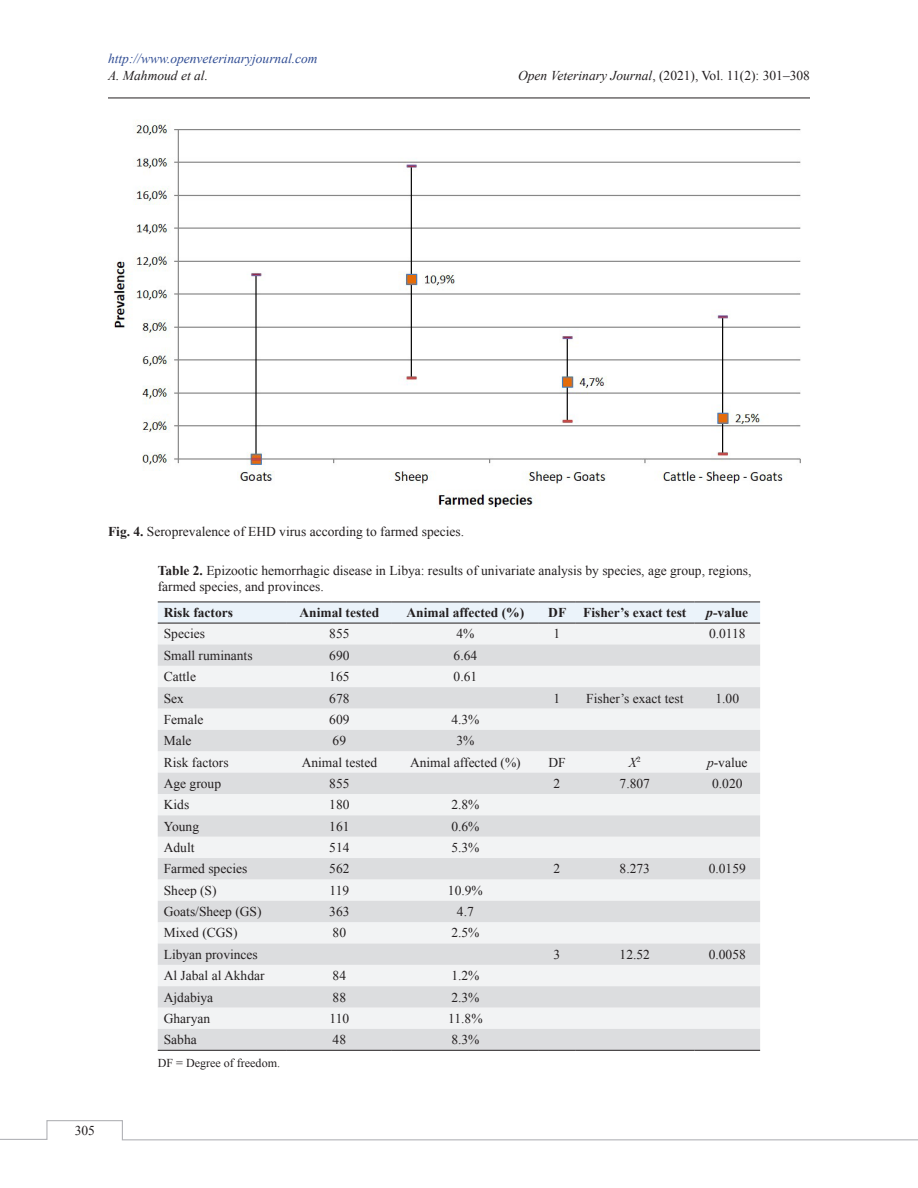
<style>
.page{position:relative;width:918px;height:1188px;background:#fff}
.page>*{position:absolute;margin:0;border:0;box-sizing:border-box;transform-origin:0 0}
.Table_Text{font:13.5px "Times New Roman";color:#231f20}
.Table_Caption{font:13.5px/16.2px "Times New Roman";color:#231f20}
.Table_Text-2{font:700 13.5px "Times New Roman";color:#231f20}
.Fig_Caption{font:13.5px "Times New Roman";color:#231f20}
.t1{font:italic 13.5px "Times New Roman";color:#304d94}
.Table_Text-3{font:italic 13.5px "Times New Roman";color:#231f20}
.Table_Source{font:12px "Times New Roman";color:#231f20}
.s1{font-style:italic}
.s2{font-weight:700}
</style>
<div class="page">
<hr style="left:108px;top:98px;width:702px;height:1px;background:#231f20">
<svg style="left:0;top:1120px;width:918px;height:21px"></svg>
<img style="left:113px;top:121px;width:688px;height:388px">
<div style="left:158px;top:603px;width:602px;height:20px;background:#ebf3fa"></div>
<div style="left:158px;top:624px;width:602px;height:20px;background:#f2f3f4"></div>
<svg style="left:158px;top:644px;width:602px;height:406px;fill:#dcdddf"></svg>
<hr style="left:158px;top:602px;width:129px;height:1px;background:#231f20">
<hr style="left:287px;top:602px;width:105px;height:1px;background:#231f20">
<hr style="left:392px;top:602px;width:147px;height:1px;background:#231f20">
<hr style="left:539px;top:602px;width:36px;height:1px;background:#231f20">
<hr style="left:575px;top:602px;width:119px;height:1px;background:#231f20">
<hr style="left:694px;top:602px;width:66px;height:1px;background:#231f20">
<hr style="left:158px;top:623px;width:129px;height:1px;background:#231f20">
<hr style="left:287px;top:623px;width:105px;height:1px;background:#231f20">
<hr style="left:392px;top:623px;width:147px;height:1px;background:#231f20">
<hr style="left:539px;top:623px;width:36px;height:1px;background:#231f20">
<hr style="left:575px;top:623px;width:119px;height:1px;background:#231f20">
<hr style="left:694px;top:623px;width:66px;height:1px;background:#231f20">
<hr style="left:158px;top:1050px;width:129px;height:1px;background:#231f20">
<hr style="left:287px;top:1050px;width:105px;height:1px;background:#231f20">
<hr style="left:392px;top:1050px;width:147px;height:1px;background:#231f20">
<hr style="left:539px;top:1050px;width:36px;height:1px;background:#231f20">
<hr style="left:575px;top:1050px;width:119px;height:1px;background:#231f20">
<hr style="left:694px;top:1050px;width:66px;height:1px;background:#231f20">
<p class="t1" style="left:108px;top:50px;width:211px">http://www.openveterinaryjournal.com</p>
<p class="Table_Text-3" style="left:108px;top:66px;width:102px">A. Mahmoud et al.</p>
<p class="Table_Caption" style="left:518px;top:67px;width:293px"><span class="s1">Open Veterinary Journal</span>, (2021), Vol. 11(2): 301–308</p>
<p class="Fig_Caption" style="left:108px;top:522px;width:358px"><span class="s2">Fig. 4.</span> Seroprevalence of EHD virus according to farmed species.</p>
<p class="Table_Caption" style="left:158px;top:562px;width:595px"><span class="s2">Table 2.</span> Epizootic hemorrhagic disease in Libya: results of univariate analysis by species, age group, regions, farmed species, and provinces.</p>
<p class="Table_Text-2" style="left:164px;top:603px;width:71px">Risk factors</p>
<p class="Table_Text-2" style="left:299px;top:603px;width:81px">Animal tested</p>
<p class="Table_Text-2" style="left:407px;top:603px;width:119px">Animal affected (%)</p>
<p class="Table_Text-2" style="left:548px;top:603px;width:19px">DF</p>
<p class="Table_Text-2" style="left:583px;top:603px;width:105px">Fisher’s exact test</p>
<p class="Table_Text-2" style="left:706px;top:603px;width:43px"><span class="s1">p</span>-value</p>
<p class="Table_Text" style="left:164px;top:625px;width:43px">Species</p>
<p class="Table_Text" style="left:329px;top:625px;width:22px">855</p>
<p class="Table_Text" style="left:456px;top:625px;width:19px">4%</p>
<p class="Table_Text" style="left:554px;top:625px;width:8px">1</p>
<p class="Table_Text" style="left:709px;top:625px;width:38px">0.0118</p>
<p class="Table_Text" style="left:164px;top:646px;width:90px">Small ruminants</p>
<p class="Table_Text" style="left:329px;top:646px;width:22px">690</p>
<p class="Table_Text" style="left:454px;top:646px;width:25px">6.64</p>
<p class="Table_Text" style="left:164px;top:668px;width:34px">Cattle</p>
<p class="Table_Text" style="left:329px;top:668px;width:22px">165</p>
<p class="Table_Text" style="left:454px;top:668px;width:25px">0.61</p>
<p class="Table_Text" style="left:164px;top:689px;width:22px">Sex</p>
<p class="Table_Text" style="left:329px;top:689px;width:22px">678</p>
<p class="Table_Text" style="left:554px;top:689px;width:8px">1</p>
<p class="Table_Text" style="left:586px;top:689px;width:99px">Fisher’s exact test</p>
<p class="Table_Text" style="left:716px;top:689px;width:25px">1.00</p>
<p class="Table_Text" style="left:164px;top:710px;width:41px">Female</p>
<p class="Table_Text" style="left:329px;top:710px;width:22px">609</p>
<p class="Table_Text" style="left:451px;top:710px;width:30px">4.3%</p>
<p class="Table_Text" style="left:164px;top:732px;width:29px">Male</p>
<p class="Table_Text" style="left:333px;top:732px;width:15px">69</p>
<p class="Table_Text" style="left:456px;top:732px;width:19px">3%</p>
<p class="Table_Text" style="left:164px;top:753px;width:66px">Risk factors</p>
<p class="Table_Text" style="left:302px;top:753px;width:77px">Animal tested</p>
<p class="Table_Text" style="left:410px;top:753px;width:112px">Animal affected (%)</p>
<p class="Table_Text" style="left:548px;top:753px;width:19px">DF</p>
<p class="Table_Text-3" style="left:629px;top:753px;width:14px">X<sup>2</sup></p>
<p class="Table_Text" style="left:707px;top:753px;width:42px"><span class="s1">p</span>-value</p>
<p class="Table_Text" style="left:164px;top:774px;width:59px">Age group</p>
<p class="Table_Text" style="left:329px;top:774px;width:22px">855</p>
<p class="Table_Text" style="left:554px;top:774px;width:8px">2</p>
<p class="Table_Text" style="left:620px;top:774px;width:32px">7.807</p>
<p class="Table_Text" style="left:712px;top:774px;width:32px">0.020</p>
<p class="Table_Text" style="left:164px;top:796px;width:27px">Kids</p>
<p class="Table_Text" style="left:329px;top:796px;width:22px">180</p>
<p class="Table_Text" style="left:451px;top:796px;width:30px">2.8%</p>
<p class="Table_Text" style="left:164px;top:817px;width:37px">Young</p>
<p class="Table_Text" style="left:329px;top:817px;width:22px">161</p>
<p class="Table_Text" style="left:451px;top:817px;width:30px">0.6%</p>
<p class="Table_Text" style="left:164px;top:838px;width:32px">Adult</p>
<p class="Table_Text" style="left:329px;top:838px;width:22px">514</p>
<p class="Table_Text" style="left:451px;top:838px;width:30px">5.3%</p>
<p class="Table_Text" style="left:164px;top:860px;width:85px">Farmed species</p>
<p class="Table_Text" style="left:329px;top:860px;width:22px">562</p>
<p class="Table_Text" style="left:554px;top:860px;width:8px">2</p>
<p class="Table_Text" style="left:620px;top:860px;width:32px">8.273</p>
<p class="Table_Text" style="left:709px;top:860px;width:39px">0.0159</p>
<p class="Table_Text" style="left:164px;top:881px;width:54px">Sheep (S)</p>
<p class="Table_Text" style="left:330px;top:881px;width:21px">119</p>
<p class="Table_Text" style="left:448px;top:881px;width:36px">10.9%</p>
<p class="Table_Text" style="left:164px;top:903px;width:99px">Goats/Sheep (GS)</p>
<p class="Table_Text" style="left:329px;top:903px;width:22px">363</p>
<p class="Table_Text" style="left:457px;top:903px;width:18px">4.7</p>
<p class="Table_Text" style="left:164px;top:924px;width:75px">Mixed (CGS)</p>
<p class="Table_Text" style="left:333px;top:924px;width:15px">80</p>
<p class="Table_Text" style="left:451px;top:924px;width:30px">2.5%</p>
<p class="Table_Text" style="left:164px;top:945px;width:96px">Libyan provinces</p>
<p class="Table_Text" style="left:554px;top:945px;width:8px">3</p>
<p class="Table_Text" style="left:620px;top:945px;width:32px">12.52</p>
<p class="Table_Text" style="left:709px;top:945px;width:39px">0.0058</p>
<p class="Table_Text" style="left:164px;top:967px;width:102px">Al Jabal al Akhdar</p>
<p class="Table_Text" style="left:333px;top:967px;width:15px">84</p>
<p class="Table_Text" style="left:451px;top:967px;width:30px">1.2%</p>
<p class="Table_Text" style="left:164px;top:988px;width:51px">Ajdabiya</p>
<p class="Table_Text" style="left:333px;top:988px;width:15px">88</p>
<p class="Table_Text" style="left:451px;top:988px;width:30px">2.3%</p>
<p class="Table_Text" style="left:164px;top:1009px;width:48px">Gharyan</p>
<p class="Table_Text" style="left:330px;top:1009px;width:21px">110</p>
<p class="Table_Text" style="left:448px;top:1009px;width:36px">11.8%</p>
<p class="Table_Text" style="left:164px;top:1031px;width:34px">Sabha</p>
<p class="Table_Text" style="left:333px;top:1031px;width:15px">48</p>
<p class="Table_Text" style="left:451px;top:1031px;width:30px">8.3%</p>
<p class="Table_Source" style="left:158px;top:1055px;width:124px">DF = Degree of freedom.</p>
<p class="Table_Caption" style="left:75px;top:1122px;width:22px">305</p>
</div>
